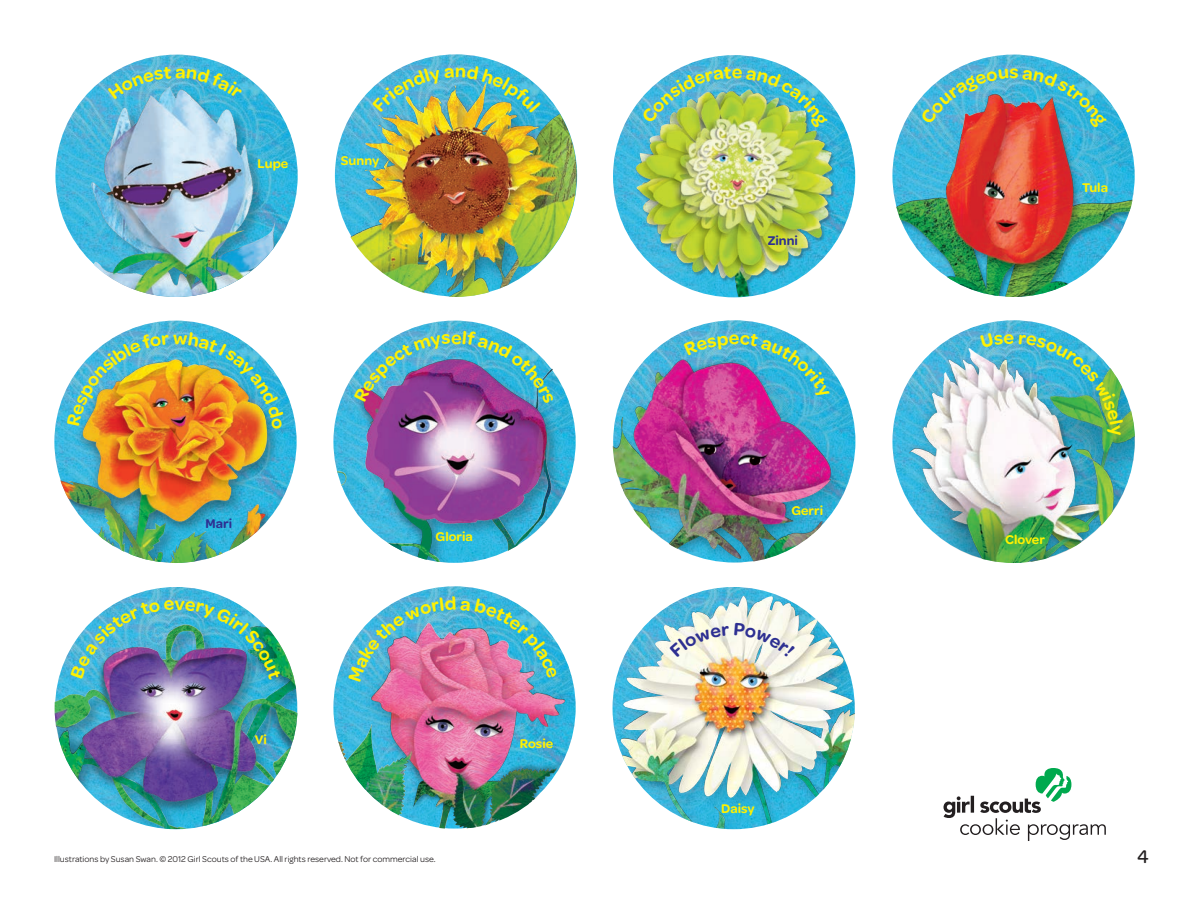
<style>
.page{position:relative;width:1188px;height:918px;background:#fff}
.page>*{position:absolute;margin:0;border:0;box-sizing:border-box;transform-origin:0 0}
.t1{font:500 19.5px "Omnes Girl Scouts";color:#231f20}
.t2{font:600 19.2px "Omnes Girl Scouts";color:#fff101}
.t3{font:600 13.5px "Omnes Girl Scouts";color:#fff101}
.t4{font:600 13.5px "Omnes Girl Scouts";color:#2e3092}
.t5{font:9px "Omnes Girl Scouts";color:#231f20}
</style>
<div class="page">
<img style="left:333px;top:373px;width:243px;height:190px">
<img style="left:892px;top:70px;width:243px;height:227px">
<img style="left:613px;top:320px;width:243px;height:243px;border-radius:121px">
<img style="left:892px;top:320px;width:243px;height:243px;border-radius:122px">
<img style="left:333px;top:644px;width:243px;height:185px">
<img style="left:55px;top:646px;width:243px;height:183px">
<img style="left:612px;top:586px;width:243px;height:243px;border-radius:121px">
<img style="left:54px;top:388px;width:243px;height:175px">
<img style="left:613px;top:99px;width:243px;height:198px">
<img style="left:58px;top:85px;width:237px;height:212px">
<img style="left:334px;top:88px;width:243px;height:209px">
<svg style="left:943px;top:768px;width:163px;height:73px"></svg>
<img style="left:354px;top:331px;width:200px;height:73px">
<svg style="left:920px;top:69px;width:88px;height:55px;background:#77a7c0"></svg>
<svg style="left:1022px;top:69px;width:85px;height:60px;background:#69a5bf"></svg>
<svg style="left:684px;top:335px;width:45px;height:21px"></svg>
<svg style="left:740px;top:334px;width:90px;height:66px;background:#5fa7d3"></svg>
<img style="left:980px;top:333px;width:143px;height:104px">
<svg style="left:348px;top:596px;width:210px;height:86px;background:#90a8ca"></svg>
<img style="left:71px;top:600px;width:210px;height:80px">
<svg style="left:669px;top:623px;width:126px;height:35px"></svg>
<img style="left:67px;top:332px;width:217px;height:97px">
<img style="left:641px;top:66px;width:187px;height:63px">
<svg style="left:108px;top:66px;width:134px;height:33px;background:#51b7da"></svg>
<img style="left:372px;top:65px;width:169px;height:47px">
<p class="t3" style="left:258px;top:154px;width:32px">Lupe</p>
<p class="t3" style="left:341px;top:151px;width:40px">Sunny</p>
<p class="t4" style="left:206px;top:514px;width:28px">Mari</p>
<p class="t3" style="left:436px;top:527px;width:39px">Gloria</p>
<p class="t3" style="left:255px;top:730px;width:14px">Vi</p>
<p class="t5" style="left:54px;top:853px;width:383px">Illustrations by Susan Swan. © 2012 Girl Scouts of the USA. All rights reserved. Not for commercial use.</p>
<p class="t3" style="left:520px;top:734px;width:35px">Rosie</p>
<p class="t4" style="left:767px;top:231px;width:32px">Zinni</p>
<p class="t2" style="left:729px;top:324px;width:12px">e</p>
<p class="t3" style="left:791px;top:501px;width:33px">Gerri</p>
<p class="t3" style="left:721px;top:799px;width:35px">Daisy</p>
<p class="t2" style="left:1009px;top:58px;width:11px">s</p>
<p class="t3" style="left:1082px;top:177px;width:28px">Tula</p>
<p class="t3" style="left:1005px;top:530px;width:41px">Clover</p>
<h1 class="t1" style="left:1137px;top:843px;width:13px">4</h1>
</div>
